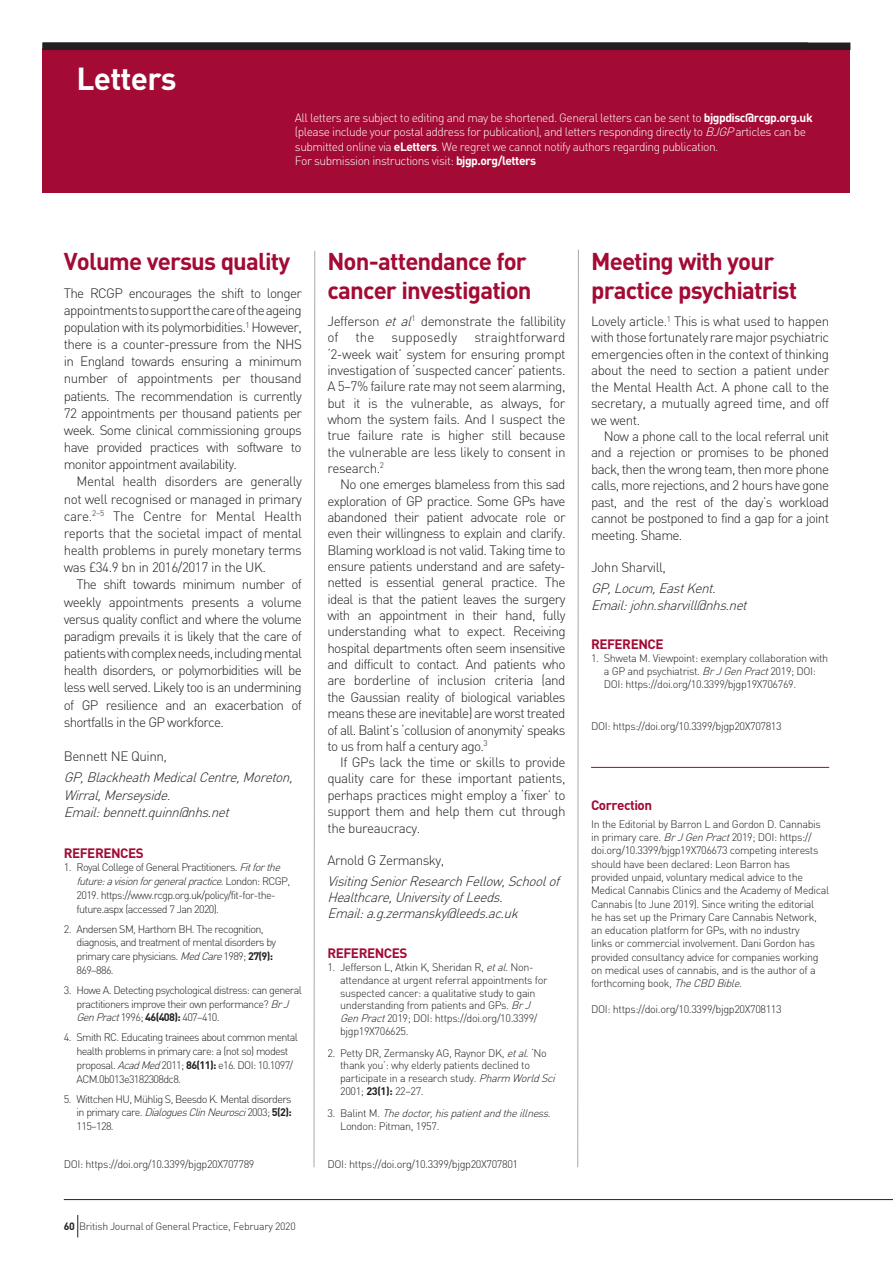
<style>
.page{position:relative;width:893px;height:1263px;background:#fff}
.page>*{position:absolute;margin:0;border:0;box-sizing:border-box;transform-origin:0 0}
.t1{font:700 31.5px "DIN";letter-spacing:-.025em;color:#fff}
.t2{font:700 24px/29px "DIN";letter-spacing:-.035em;color:#a30a34}
.t3{font:300 13.5px/16.4px "DIN";letter-spacing:-.035em;color:#231f20;text-align:justify}
.t4{font:italic 300 13.5px/17.1px "DIN";color:#231f20}
.t5{font:700 13.5px "DIN";letter-spacing:-.035em;color:#a30a34}
.t6{font:300 13.5px "DIN";letter-spacing:-.005em;color:#231f20}
.t7{font:300 12px/14.4px "DIN";letter-spacing:-.04em;color:#fff}
.t8{font:300 10.8px/13.4px "DIN";letter-spacing:-.035em;color:#231f20}
.t9{font:300 10.8px/13.6px "DIN";letter-spacing:-.06em;color:#231f20}
.t10{font:italic 300 10.8px/12.9px "DIN";color:#231f20}
.t11{font:300 10.5px "DIN";letter-spacing:-.025em;color:#231f20}
.s1{font-weight:700}
.s2{font-style:italic}
.s3{font-style:normal}
</style>
<div class="page">
<div style="left:43px;top:48px;width:807px;height:144px;background:#a30a34"></div>
<hr style="left:591px;top:767px;width:238px;height:1px;background:#a30a34">
<svg style="left:577px;top:249px;width:2px;height:919px;background:#d2d3d5"></svg>
<svg style="left:314px;top:251px;width:1px;height:917px"></svg>
<div style="left:43px;top:43px;width:807px;height:7px;background:#231f20"></div>
<hr style="left:64px;top:1199px;width:829px;height:1px;background:#231f20">
<svg style="left:77px;top:1215px;width:1px;height:22px"></svg>
<h1 class="t1" style="left:77px;top:58px;width:102px">Letters</h1>
<p class="t7" style="left:295px;top:110px;width:519px">All letters are subject to editing and may be shortened. General letters can be sent to <span class="s1">bjgpdisc@rcgp.org.uk </span>(please include your postal address for publication), and letters responding directly to <span class="s2">BJGP</span>articles can be submitted online via <span class="s1">eLetters</span>. We regret we cannot notify authors regarding publication.<br>For submission instructions visit: <span class="s1">bjgp.org/letters</span></p>
<h2 class="t2" style="left:64px;top:246px;width:228px">Volume versus quality</h2>
<p class="t3" style="left:64px;top:284px;width:240px;line-height:17.1px">The RCGP encourages the shift to longer appointments to support the care of the ageing population with its polymorbidities.<sup>1</sup> However, there is a counter-pressure from the NHS in England towards ensuring a minimum number of appointments per thousand patients. The recommendation is currently 72 appointments per thousand patients per week. Some clinical commissioning groups have provided practices with software to monitor appointment availability.</p>
<p class="t3" style="left:64px;top:473px;width:240px;line-height:17.1px;text-indent:13px">Mental health disorders are generally not well recognised or managed in primary care.<sup>2–5</sup> The Centre for Mental Health reports that the societal impact of mental health problems in purely monetary terms was £34.9 bn in 2016/2017 in the UK.</p>
<p class="t3" style="left:64px;top:576px;width:240px;line-height:17.1px;text-indent:13px">The shift towards minimum number of weekly appointments presents a volume versus quality conflict and where the volume paradigm prevails it is likely that the care of patients with complex needs, including mental health disorders, or polymorbidities will be less well served. Likely too is an undermining of GP resilience and an exacerbation of shortfalls in the GP workforce.</p>
<p class="t3" style="left:64px;top:748px;width:105px">Bennett NE Quinn,</p>
<p class="t4" style="left:64px;top:769px;width:235px">GP,BlackheathMedicalCentre,Moreton,<br>Wirral,Merseyside.<br>Email:bennett.quinn@nhs.net</p>
<p class="t5" style="left:64px;top:844px;width:81px">REFERENCES</p>
<p class="t9" style="left:77px;top:861px;width:215px;text-indent:-13px">1. Royal College of General Practitioners. <span class="s2">Fitforthe future:avisionforgeneralpractice</span>. L o n d o n : R C G P , 2019. https://www.rcgp.org.uk/policy/fit-for-the&shy;future.aspx (accessed 7 Jan 2020).</p>
<p class="t9" style="left:77px;top:922px;width:201px;text-indent:-13px">2. Andersen SM, Harthorn BH. The recognition, diagnosis, and treatment of mental disorders by primary care physicians. <span class="s2">MedCare</span>1989; <span class="s1">27(9):<br></span>869–886.</p>
<p class="t9" style="left:77px;top:983px;width:227px;text-indent:-13px">3. Howe A. Detecting psychological distress: can general practitioners improve their own performance? <span class="s2">BrJ<br>GenPract</span>1996; <span class="s1">46(408):</span> 407–410.</p>
<p class="t9" style="left:77px;top:1030px;width:223px;text-indent:-13px">4. Smith RC. Educating trainees about common mental health problems in primary care: a (not so) modest proposal. <span class="s2">AcadMed</span>2011; <span class="s1">86(11):</span> e16. DOI: 10.1097/ ACM.0b013e3182308dc8.</p>
<p class="t8" style="left:77px;top:1092px;width:217px;text-align:justify;text-indent:-13px">5. Wittchen HU, Mühlig S, Beesdo K. Mental disorders in primary care. <span class="s2">DialoguesClinNeurosci</span>2003; <span class="s1">5(2):<br></span>115–128.</p>
<p class="t8" style="left:64px;top:1157px;width:192px">DOI: https://doi.org/10.3399/bjgp20X707789</p>
<p class="t11" style="left:64px;top:1219px;width:234px"><span class="s1">60</span> British Journal of General Practice, February 2020</p>
<h2 class="t2" style="left:327px;top:246px;width:206px">Non-attendance for cancer investigation</h2>
<p class="t3" style="left:327px;top:313px;width:240px">Jefferson <span class="s2">etal</span><sup>1</sup> demonstrate the fallibility of</p>
<p class="t3" style="left:327px;top:329px;width:240px;text-indent:147px">straightforward ‘2-week wait’ system for ensuring prompt investigation of ‘suspected cancer’ patients.<br>A 5–7% failure rate may not seem alarming, but it is the vulnerable, as always, for whom the system fails. And I suspect the true failure rate is higher still because the vulnerable are less likely to consent in research.<sup>2</sup></p>
<p class="t3" style="left:327px;top:476px;width:240px;text-indent:13px">No one emerges blameless from this sad exploration of GP practice. Some GPs have abandoned their patient advocate role or even their willingness to explain and clarify.<br>Blaming workload is not valid. Taking time to ensure patients understand and are safety&shy;netted is essential general practice. The ideal is that the patient leaves the surgery with an appointment in their hand, fully understanding what to expect. Receiving hospital departments often seem insensitive and difficult to contact. And patients who are borderline of inclusion criteria (and the Gaussian reality of biological variables means these are inevitable) are worst treated of all. Balint’s ‘collusion of anonymity’ speaks to us from half a century ago.<sup>3</sup></p>
<p class="t3" style="left:327px;top:754px;width:240px;text-indent:13px">If GPs lack the time or skills to provide quality care for these important patients, perhaps practices might employ a ‘fixer’ to support them and help them cut through the bureaucracy.</p>
<p class="t3" style="left:327px;top:852px;width:118px">Arnold G Zermansky,</p>
<p class="t4" style="left:327px;top:873px;width:238px;line-height:16.4px">VisitingSeniorResearchFellow,Schoolof<br>Healthcare,UniversityofLeeds.<br>Email:a.g.zermansky@leeds.ac.uk</p>
<p class="t5" style="left:327px;top:944px;width:81px">REFERENCES</p>
<p class="t8" style="left:340px;top:960px;width:209px;line-height:12.9px;text-indent:-13px">1. Jefferson L, Atkin K, Sheridan R, <span class="s2">etal</span>. Non&shy;attendance at urgent referral appointments for suspected cancer: a qualitative study to gain understanding from patients and GPs. <span class="s2">BrJ GenPract</span>2019; DOI: https://doi.org/10.3399/ bjgp19X706625.</p>
<p class="t8" style="left:340px;top:1046px;width:220px;line-height:12.9px;text-indent:-13px">2. Petty DR, Zermansky AG, Raynor DK, <span class="s2">etal</span>. ‘No thank you’: why elderly patients declined to participate in a research study. <span class="s2">Pharm WorldSci </span>2001; <span class="s1">23(1):</span> 22–27.</p>
<p class="t10" style="left:340px;top:1106px;width:213px;text-indent:-13px"><span class="s3">3 . B a l i n t M .</span> Thedoctor,hispatientandtheillness<span class="s3">.<br>London: Pitman, 1957.</span></p>
<p class="t8" style="left:327px;top:1157px;width:192px">DOI: https://doi.org/10.3399/bjgp20X707801</p>
<p class="t3" style="left:356px;top:329px;width:20px">the</p>
<p class="t6" style="left:391px;top:329px;width:67px">supposedly</p>
<h2 class="t2" style="left:591px;top:246px;width:208px">Meeting with your practice psychiatrist</h2>
<p class="t3" style="left:591px;top:313px;width:240px">Lovely article.<sup>1</sup> This is what used to happen with those fortunately rare major psychiatric emergencies often in the context of thinking about the need to section a patient under the Mental Health Act. A phone call to the secretary, a mutually agreed time, and off we went.</p>
<p class="t3" style="left:591px;top:428px;width:240px;text-indent:13px">Now a phone call to the local referral unit and a rejection or promises to be phoned back, then the wrong team, then more phone calls, more rejections, and 2 hours have gone past, and the rest of the day’s workload cannot be postponed to find a gap for a joint meeting. Shame.</p>
<p class="t3" style="left:591px;top:559px;width:76px">John Sharvill,</p>
<p class="t4" style="left:591px;top:580px;width:162px;line-height:16.5px">GP,Locum,EastKent.<br>Email:john.sharvill@nhs.net</p>
<p class="t5" style="left:591px;top:635px;width:74px">REFERENCE</p>
<p class="t8" style="left:604px;top:652px;width:226px;text-indent:-13px">1. Shweta M. Viewpoint: exemplary collaboration with a GP and psychiatrist. <span class="s2">BrJGenPract</span>2019; DOI:<br>DOI: https://doi.org/10.3399/bjgp19X706769.</p>
<p class="t8" style="left:591px;top:719px;width:192px">DOI: https://doi.org/10.3399/bjgp20X707813</p>
<p class="t5" style="left:591px;top:796px;width:63px">Correction</p>
<p class="t8" style="left:591px;top:817px;width:240px">In the Editorial by Barron L and Gordon D. Cannabis in primary care. <span class="s2">BrJGenPract</span>2019; DOI: https:// doi.org/10.3399/bjgp19X706673 competing interests should have been declared: Leon Barron has provided unpaid, voluntary medical advice to the Medical Cannabis Clinics and the Academy of Medical Cannabis (to June 2019). Since writing the editorial<br>he has set up the Primary Care Cannabis Network, an education platform for GPs, with no industry<br>links or commercial involvement. Dani Gordon has provided consultancy advice for companies working on medical uses of cannabis, and is the author of a forthcoming book, <span class="s2">TheCBDBible</span>.</p>
<p class="t8" style="left:591px;top:1003px;width:192px">DOI: https://doi.org/10.3399/bjgp20X708113</p>
</div>
